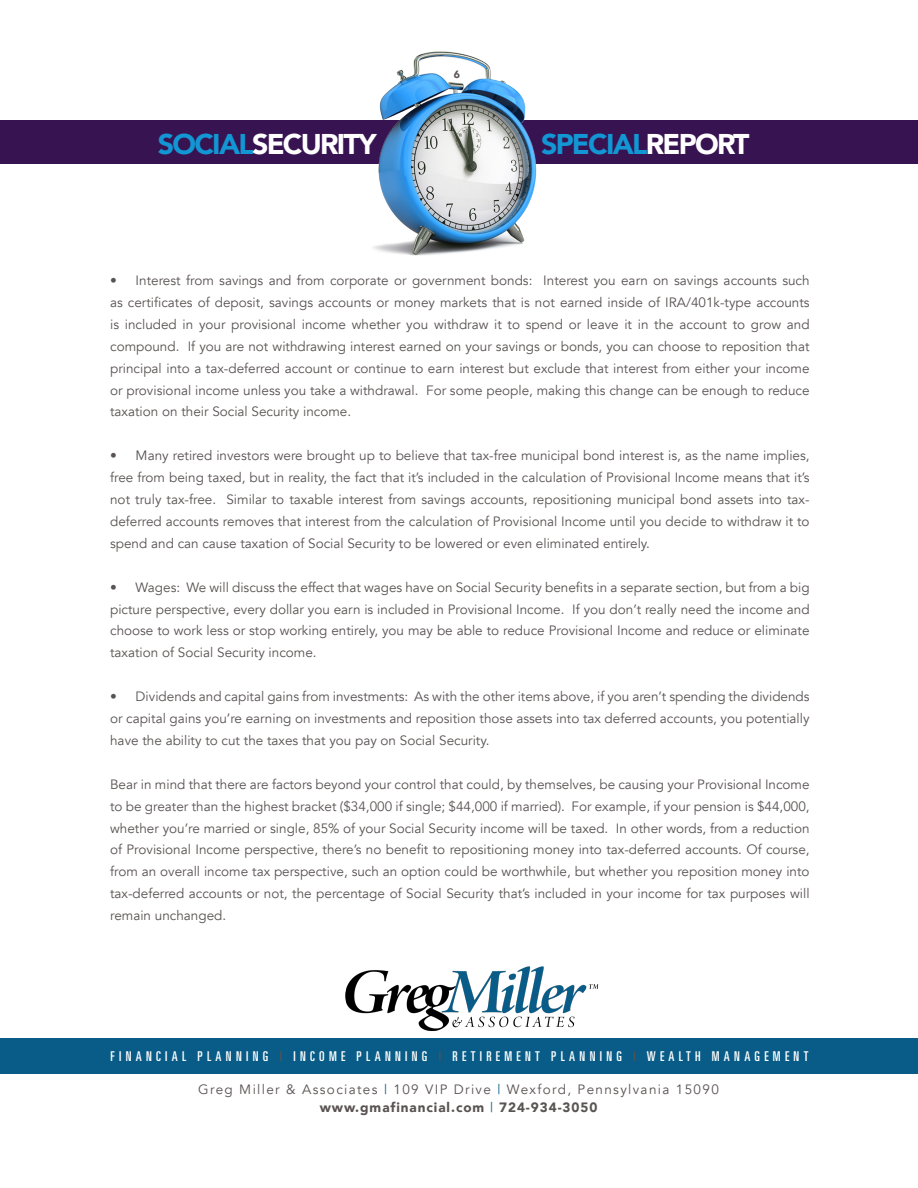
<style>
.page{position:relative;width:918px;height:1188px;background:#fff}
.page>*{position:absolute;margin:0;border:0;box-sizing:border-box;transform-origin:0 0}
.t1{font:900 28.5px "Avenir";letter-spacing:-.06em;color:#fff}
.t2{font:900 28.5px "Avenir";letter-spacing:-.06em;color:#1396d4}
.Tucker_Body_Copy{font:13.5px/21.9px "Avenir";color:#595352;text-align:justify}
.Tucker_Body_Copy-2{font:13.5px/18px "Avenir";letter-spacing:.1em;color:#595352;text-align:center}
.t3{font:ultra-condensed 13.5px "Univers LT Std";letter-spacing:.32em;color:#fff}
.t4{font:900 10.5px "Avenir";color:#595352}
.s1{color:#1396d4}
.s2{color:#fff}
.s3{color:#595352}
.s4{color:#085c87}
.s5{font-weight:900}
</style>
<div class="page">
<img style="left:345px;top:966px;width:254px;height:65px">
<div style="left:0;top:120px;width:918px;height:44px;background:#371351"></div>
<div style="left:0;top:1038px;width:918px;height:36px;background:#085c87"></div>
<img style="left:373px;top:51px;width:164px;height:205px">
<p class="t4" style="left:454px;top:65px;width:8px">6</p>
<h1 class="t1" style="left:158px;top:119px;width:220px"><span class="s1">SOCIAL</span>SECURITY</h1>
<h1 class="t2" style="left:541px;top:119px;width:210px">SPECIAL<span class="s2">REPORT</span></h1>
<p class="Tucker_Body_Copy" style="left:110px;top:270px;width:701px">• Interest from savings and from corporate or government bonds: Interest you earn on savings accounts such as certificates of deposit, savings accounts or money markets that is not earned inside of IRA/401k-type accounts is included in your provisional income whether you withdraw it to spend or leave it in the account to grow and compound. If you are not withdrawing interest earned on your savings or bonds, you can choose to reposition that principal into a tax-deferred account or continue to earn interest but exclude that interest from either your income or provisional income unless you take a withdrawal. For some people, making this change can be enough to reduce taxation on their Social Security income.</p>
<p class="Tucker_Body_Copy" style="left:110px;top:445px;width:701px">• Many retired investors were brought up to believe that tax-free municipal bond interest is, as the name implies, free from being taxed, but in reality, the fact that it’s included in the calculation of Provisional Income means that it’s not truly tax-free. Similar to taxable interest from savings accounts, repositioning municipal bond assets into tax&shy;deferred accounts removes that interest from the calculation of Provisional Income until you decide to withdraw it to spend and can cause taxation of Social Security to be lowered or even eliminated entirely.</p>
<p class="Tucker_Body_Copy" style="left:110px;top:576px;width:701px">• Wages: We will discuss the effect that wages have on Social Security benefits in a separate section, but from a big picture perspective, every dollar you earn is included in Provisional Income. If you don’t really need the income and choose to work less or stop working entirely, you may be able to reduce Provisional Income and reduce or eliminate taxation of Social Security income.</p>
<p class="Tucker_Body_Copy" style="left:110px;top:686px;width:701px">• Dividends and capital gains from investments: As with the other items above, if you aren’t spending the dividends or capital gains you’re earning on investments and reposition those assets into tax deferred accounts, you potentially have the ability to cut the taxes that you pay on Social Security.</p>
<p class="Tucker_Body_Copy" style="left:110px;top:773px;width:701px">Bear in mind that there are factors beyond your control that could, by themselves, be causing your Provisional Income to be greater than the highest bracket ($34,000 if single; $44,000 if married). For example, if your pension is $44,000, whether you’re married or single, 85% of your Social Security income will be taxed. In other words, from a reduction of Provisional Income perspective, there’s no benefit to repositioning money into tax-deferred accounts. Of course, from an overall income tax perspective, such an option could be worthwhile, but whether you reposition money into tax-deferred accounts or not, the percentage of Social Security that’s included in your income for tax purposes will remain unchanged.</p>
<p class="t3" style="left:111px;top:1048px;width:699px">FINANCIAL PLANNING <span class="s3">|</span> INCOME PLANNING <span class="s3">|</span> RETIREMENT PLANNING <span class="s3">|</span> WEALTH MANAGEMENT</p>
<p class="Tucker_Body_Copy-2" style="left:198px;top:1081px;width:522px">Greg Miller &amp; Associates <span class="s4">|</span> 109 VIP Drive <span class="s4">|</span> Wexford, Pennsylvania 15090 <span class="s5">www.gmafinancial.com</span> <span class="s4">|</span> <span class="s5">724-934-3050</span></p>
</div>
